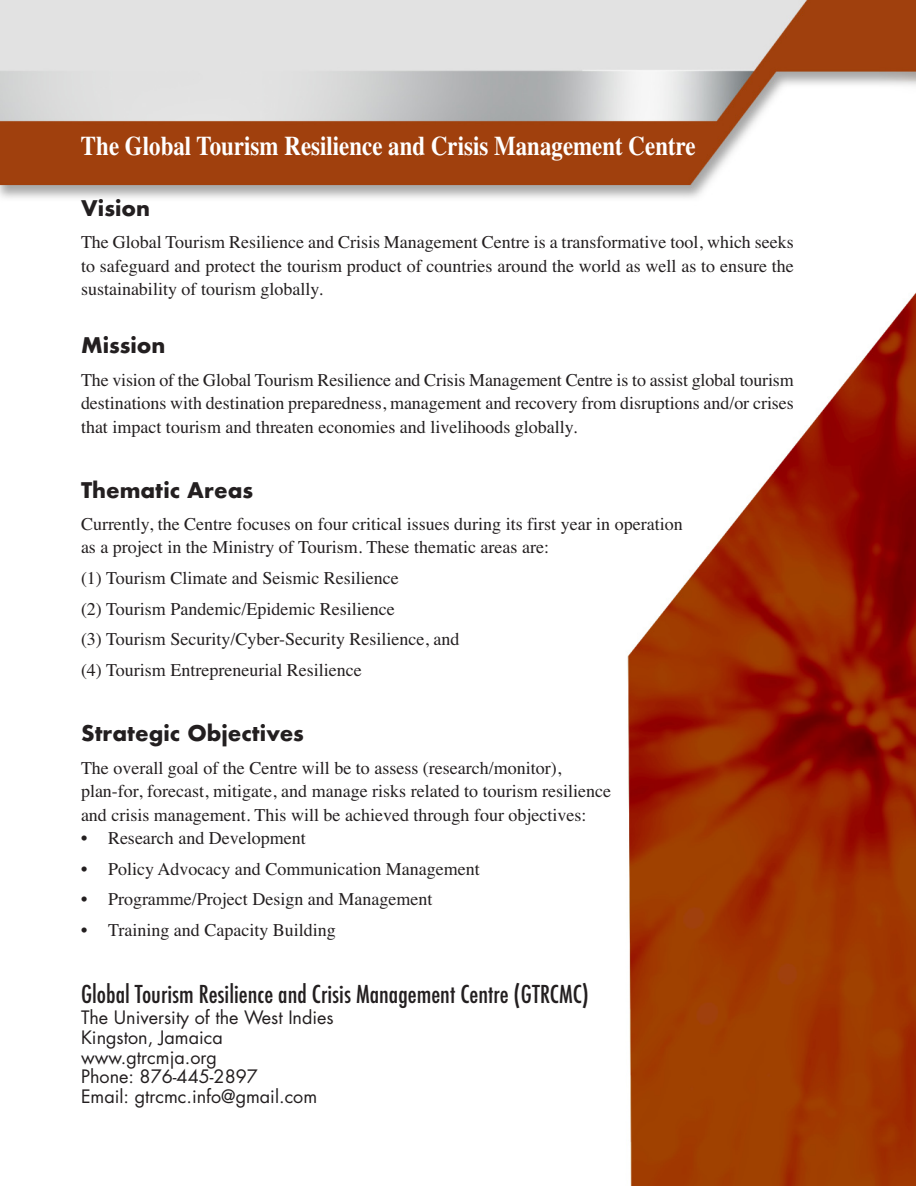
<style>
.page{position:relative;width:918px;height:1188px;background:#fff}
.page>*{position:absolute;margin:0;border:0;box-sizing:border-box;transform-origin:0 0}
.t1{font:700 27px "Times";color:#fff;scale:.85 1}
.t2{font:500 condensed 24px "Futura";color:#231f20}
.t3{font:700 21px "Futura";color:#231f20}
.t4{font:18px/23.4px "Times";color:#231f20;text-align:justify}
.t5{font:18px "Futura";color:#231f20}
</style>
<div class="page">
<img style="left:0;top:0;width:916px;height:1185px">
<p class="t1" style="left:81px;top:136px;width:725px">The Global Tourism Resilience and Crisis Management Centre</p>
<p class="t3" style="left:81px;top:198px;width:71px">Vision</p>
<p class="t4" style="left:81px;top:232px;width:714px">The Global Tourism Resilience and Crisis Management Centre is a transformative tool, which seeks to safeguard and protect the tourism product of countries around the world as well as to ensure the sustainability of tourism globally.</p>
<p class="t3" style="left:81px;top:336px;width:86px">Mission</p>
<p class="t4" style="left:81px;top:370px;width:714px">The vision of the Global Tourism Resilience and Crisis Management Centre is to assist global tourism destinations with destination preparedness, management and recovery from disruptions and/or crises that impact tourism and threaten economies and livelihoods globally.</p>
<p class="t3" style="left:81px;top:481px;width:174px">Thematic Areas</p>
<p class="t4" style="left:81px;top:514px;width:603px">Currently, the Centre focuses on four critical issues during its first year in operation</p>
<p class="t4" style="left:81px;top:537px;width:470px">as a project in the Ministry of Tourism. These thematic areas are:</p>
<p class="t4" style="left:81px;top:568px;width:319px">(1) Tourism Climate and Seismic Resilience</p>
<p class="t4" style="left:81px;top:599px;width:315px">(2) Tourism Pandemic/Epidemic Resilience</p>
<p class="t4" style="left:81px;top:629px;width:380px">(3) Tourism Security/Cyber-Security Resilience, and</p>
<p class="t4" style="left:81px;top:660px;width:282px">(4) Tourism Entrepreneurial Resilience</p>
<p class="t3" style="left:81px;top:724px;width:224px">Strategic Objectives</p>
<p class="t4" style="left:81px;top:758px;width:482px">The overall goal of the Centre will be to assess (research/monitor),</p>
<p class="t4" style="left:81px;top:781px;width:532px">plan-for, forecast, mitigate, and manage risks related to tourism resilience</p>
<p class="t4" style="left:81px;top:805px;width:507px">and crisis management. This will be achieved through four objectives:</p>
<p class="t4" style="left:81px;top:828px;width:226px">• Research and Development</p>
<p class="t4" style="left:81px;top:859px;width:400px">• Policy Advocacy and Communication Management</p>
<p class="t4" style="left:81px;top:889px;width:353px">• Programme/Project Design and Management</p>
<p class="t4" style="left:81px;top:920px;width:256px">• Training and Capacity Building</p>
<p class="t2" style="left:81px;top:983px;width:509px">Global Tourism Resilience and Crisis Management Centre (GTRCMC)</p>
<p class="t5" style="left:81px;top:1010px;width:254px">The University of the West Indies</p>
<p class="t5" style="left:81px;top:1029px;width:143px">Kingston, Jamaica</p>
<p class="t5" style="left:81px;top:1049px;width:137px">www.gtrcmja.org</p>
<p class="t5" style="left:81px;top:1068px;width:178px">Phone: 876-445-2897</p>
<p class="t5" style="left:81px;top:1088px;width:238px">Email: gtrcmc.info@gmail.com</p>
</div>
